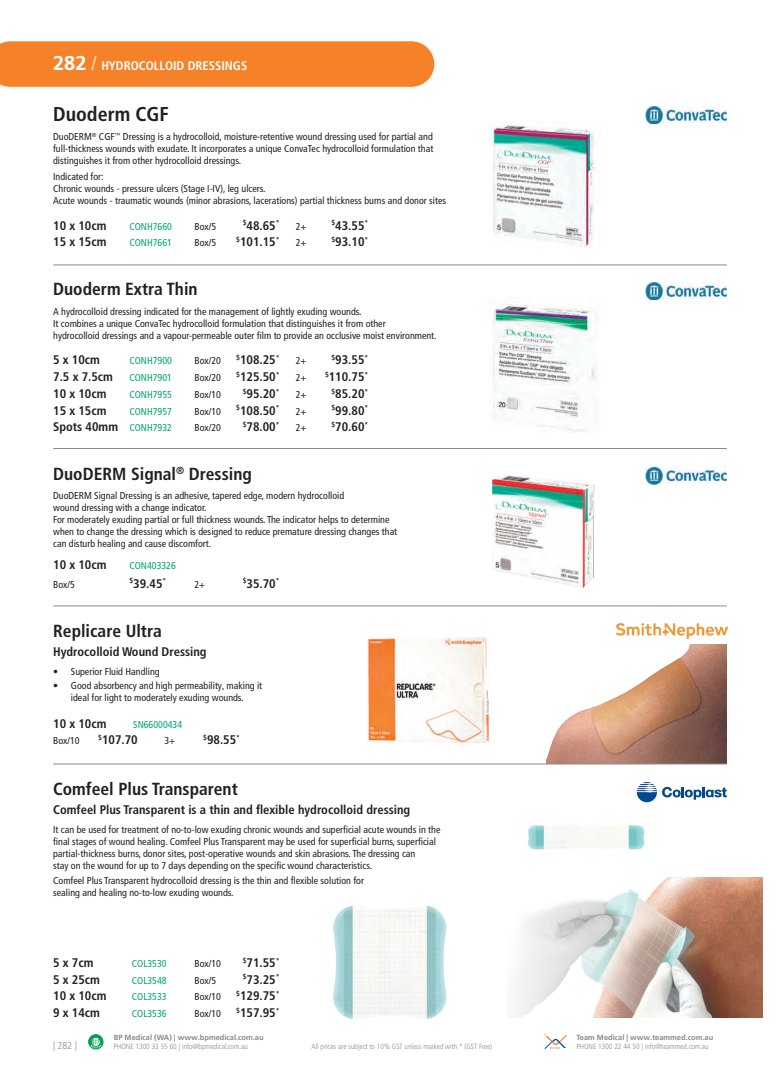
<style>
.page{position:relative;width:780px;height:1088px;background:#fff}
.page>*{position:absolute;margin:0;border:0;box-sizing:border-box;transform-origin:0 0}
.Heading{font:700 condensed 20px "Frutiger LT Pro";color:#231f20}
.Heading-2{font:700 condensed 17.5px "Frutiger LT Pro";color:#231f20}
.duoderm_tabs{font:700 condensed 12.5px "Frutiger LT Pro";color:#231f20}
.t1{font:700 condensed 12.5px "Frutiger LT Pro";color:#fff}
.duoderm_tabs-2{font:condensed 10px/12px "Frutiger LT Pro";color:#231f20}
.duoderm_tabs-3{font:condensed 10px "Frutiger LT Pro";color:#00a66e}
.t2{font:300 condensed 10px "Frutiger LT Pro";color:#87898c}
.t3{font:300 condensed 7.5px "Frutiger LT Pro";color:#87898c}
.t4{font:700 7.5px "Frutiger LT Pro";color:#87898c}
.s1{font-stretch:normal;font-size:20px}
.s2{font-weight:300;font-size:20px}
.s3{font-weight:400;font-size:10px;color:#00a66e}
</style>
<div class="page">
<svg style="left:89px;top:1034px;width:14px;height:15px"></svg>
<svg style="left:544px;top:1035px;width:23px;height:14px"></svg>
<div style="left:0;top:41px;width:434px;height:46px;background:#f58229"></div>
<img style="left:645px;top:106px;width:81px;height:18px">
<hr style="left:53px;top:606px;width:673px;height:1px;background:#87898c">
<hr style="left:53px;top:265px;width:673px;height:1px;background:#87898c">
<hr style="left:53px;top:448px;width:673px;height:1px;background:#87898c">
<img style="left:546px;top:644px;width:180px;height:120px">
<img style="left:367px;top:637px;width:112px;height:105px">
<img style="left:489px;top:123px;width:107px;height:125px">
<img style="left:492px;top:304px;width:105px;height:128px">
<img style="left:492px;top:475px;width:103px;height:113px">
<img style="left:616px;top:624px;width:111px;height:15px">
<svg style="left:636px;top:782px;width:90px;height:20px"></svg>
<img style="left:527px;top:825px;width:118px;height:25px">
<img style="left:515px;top:877px;width:247px;height:140px">
<img style="left:333px;top:905px;width:114px;height:114px">
<img style="left:645px;top:282px;width:81px;height:18px">
<img style="left:645px;top:467px;width:81px;height:17px">
<hr style="left:53px;top:764px;width:673px;height:1px;background:#87898c">
<p class="t1" style="left:53px;top:58px;width:196px"><span class="s1">282</span> <span class="s2">/</span> HYDROCOLLOID DRESSINGS</p>
<p class="Heading" style="left:53px;top:102px;width:117px">Duoderm CGF</p>
<p class="duoderm_tabs-2" style="left:53px;top:131px;width:381px;text-align:justify">DuoDERM<sup>®</sup> CGF<sup>™</sup> Dressing is a hydrocolloid, moisture-retentive wound dressing used for partial and full-thickness wounds with exudate. It incorporates a unique ConvaTec hydrocolloid formulation that distinguishes it from other hydrocolloid dressings.</p>
<p class="duoderm_tabs-2" style="left:53px;top:171px;width:214px">Indicated for:<br>Chronic wounds - pressure ulcers (Stage I-IV), leg ulcers.</p>
<p class="duoderm_tabs-2" style="left:53px;top:195px;width:394px">Acute wounds - traumatic wounds (minor abrasions, lacerations) partial thickness burns and donor sites</p>
<p class="duoderm_tabs" style="left:53px;top:218px;width:55px">10 x 10cm</p>
<p class="duoderm_tabs-3" style="left:129px;top:220px;width:44px">CONH7660</p>
<p class="duoderm_tabs-2" style="left:194px;top:220px;width:23px">Box/5</p>
<p class="duoderm_tabs" style="left:243px;top:218px;width:38px"><sup>$</sup>48.65<sup>*</sup></p>
<p class="duoderm_tabs-2" style="left:296px;top:220px;width:12px">2+</p>
<p class="duoderm_tabs" style="left:331px;top:218px;width:38px"><sup>$</sup>43.55<sup>*</sup></p>
<p class="duoderm_tabs" style="left:53px;top:235px;width:55px">15 x 15cm</p>
<p class="duoderm_tabs-3" style="left:129px;top:237px;width:44px">CONH7661</p>
<p class="duoderm_tabs-2" style="left:194px;top:237px;width:23px">Box/5</p>
<p class="duoderm_tabs" style="left:236px;top:235px;width:45px"><sup>$</sup>101.15<sup>*</sup></p>
<p class="duoderm_tabs-2" style="left:296px;top:237px;width:12px">2+</p>
<p class="duoderm_tabs" style="left:331px;top:235px;width:38px"><sup>$</sup>93.10<sup>*</sup></p>
<p class="Heading-2" style="left:53px;top:279px;width:146px">Duoderm Extra Thin</p>
<p class="duoderm_tabs-2" style="left:53px;top:305px;width:385px">A hydrocolloid dressing indicated for the management of lightly exuding wounds.<br>It combines a unique ConvaTec hydrocolloid formulation that distinguishes it from other<br>hydrocolloid dressings and a vapour-permeable outer film to provide an occlusive moist environment.</p>
<p class="duoderm_tabs" style="left:53px;top:352px;width:48px">5 x 10cm</p>
<p class="duoderm_tabs-3" style="left:129px;top:355px;width:44px">CONH7900</p>
<p class="duoderm_tabs-2" style="left:194px;top:355px;width:28px">Box/20</p>
<p class="duoderm_tabs" style="left:236px;top:352px;width:45px"><sup>$</sup>108.25<sup>*</sup></p>
<p class="duoderm_tabs-2" style="left:296px;top:355px;width:12px">2+</p>
<p class="duoderm_tabs" style="left:331px;top:352px;width:38px"><sup>$</sup>93.55<sup>*</sup></p>
<p class="duoderm_tabs" style="left:53px;top:369px;width:61px">7.5 x 7.5cm</p>
<p class="duoderm_tabs-3" style="left:129px;top:372px;width:44px">CONH7901</p>
<p class="duoderm_tabs-2" style="left:194px;top:372px;width:28px">Box/20</p>
<p class="duoderm_tabs" style="left:236px;top:369px;width:45px"><sup>$</sup>125.50<sup>*</sup></p>
<p class="duoderm_tabs-2" style="left:296px;top:372px;width:12px">2+</p>
<p class="duoderm_tabs" style="left:325px;top:369px;width:45px"><sup>$</sup>110.75<sup>*</sup></p>
<p class="duoderm_tabs" style="left:53px;top:386px;width:55px">10 x 10cm</p>
<p class="duoderm_tabs-3" style="left:129px;top:388px;width:44px">CONH7955</p>
<p class="duoderm_tabs-2" style="left:194px;top:388px;width:28px">Box/10</p>
<p class="duoderm_tabs" style="left:243px;top:386px;width:38px"><sup>$</sup>95.20<sup>*</sup></p>
<p class="duoderm_tabs-2" style="left:296px;top:388px;width:12px">2+</p>
<p class="duoderm_tabs" style="left:331px;top:386px;width:38px"><sup>$</sup>85.20<sup>*</sup></p>
<p class="duoderm_tabs" style="left:53px;top:403px;width:55px">15 x 15cm</p>
<p class="duoderm_tabs-3" style="left:129px;top:405px;width:44px">CONH7957</p>
<p class="duoderm_tabs-2" style="left:194px;top:405px;width:28px">Box/10</p>
<p class="duoderm_tabs" style="left:236px;top:403px;width:45px"><sup>$</sup>108.50<sup>*</sup></p>
<p class="duoderm_tabs-2" style="left:296px;top:405px;width:12px">2+</p>
<p class="duoderm_tabs" style="left:331px;top:403px;width:38px"><sup>$</sup>99.80<sup>*</sup></p>
<p class="duoderm_tabs" style="left:53px;top:419px;width:120px">Spots 40mm <span class="s3">CONH7932</span></p>
<p class="duoderm_tabs-2" style="left:194px;top:422px;width:28px">Box/20</p>
<p class="duoderm_tabs" style="left:243px;top:419px;width:38px"><sup>$</sup>78.00<sup>*</sup></p>
<p class="duoderm_tabs-2" style="left:296px;top:422px;width:12px">2+</p>
<p class="duoderm_tabs" style="left:331px;top:419px;width:38px"><sup>$</sup>70.60<sup>*</sup></p>
<p class="Heading-2" style="left:53px;top:463px;width:200px">DuoDERM Signal<sup>®</sup> Dressing</p>
<p class="duoderm_tabs-2" style="left:53px;top:490px;width:292px">DuoDERM Signal Dressing is an adhesive, tapered edge, modern hydrocolloid wound dressing with a change indicator.</p>
<p class="duoderm_tabs-2" style="left:53px;top:514px;width:345px">For moderately exuding partial or full thickness wounds. The indicator helps to determine when to change the dressing which is designed to reduce premature dressing changes that can disturb healing and cause discomfort.</p>
<p class="duoderm_tabs" style="left:53px;top:557px;width:55px">10 x 10cm</p>
<p class="duoderm_tabs-3" style="left:129px;top:560px;width:48px">CON403326</p>
<p class="duoderm_tabs-2" style="left:53px;top:578px;width:23px">Box/5</p>
<p class="duoderm_tabs" style="left:129px;top:576px;width:38px"><sup>$</sup>39.45<sup>*</sup></p>
<p class="duoderm_tabs-2" style="left:194px;top:578px;width:12px">2+</p>
<p class="duoderm_tabs" style="left:243px;top:576px;width:38px"><sup>$</sup>35.70<sup>*</sup></p>
<p class="Heading-2" style="left:53px;top:621px;width:110px">Replicare Ultra</p>
<p class="duoderm_tabs" style="left:53px;top:644px;width:155px">Hydrocolloid Wound Dressing</p>
<p class="duoderm_tabs-2" style="left:53px;top:665px;width:108px">• Superior Fluid Handling</p>
<p class="duoderm_tabs-2" style="left:53px;top:679px;width:210px;text-align:center">• Good absorbency and high permeability, making it ideal for light to moderately exuding wounds.</p>
<p class="duoderm_tabs" style="left:53px;top:716px;width:55px">10 x 10cm</p>
<p class="duoderm_tabs-3" style="left:133px;top:718px;width:50px">SN66000434</p>
<p class="duoderm_tabs-2" style="left:53px;top:735px;width:28px">Box/10</p>
<p class="duoderm_tabs" style="left:98px;top:733px;width:41px"><sup>$</sup>107.70</p>
<p class="duoderm_tabs-2" style="left:164px;top:735px;width:12px">3+</p>
<p class="duoderm_tabs" style="left:203px;top:733px;width:38px"><sup>$</sup>98.55<sup>*</sup></p>
<p class="Heading-2" style="left:53px;top:779px;width:186px">Comfeel Plus Transparent</p>
<p class="duoderm_tabs" style="left:53px;top:802px;width:358px">Comfeel Plus Transparent is a thin and flexible hydrocolloid dressing</p>
<p class="duoderm_tabs-2" style="left:53px;top:823px;width:389px">It can be used for treatment of no-to-low exuding chronic wounds and superficial acute wounds in the final stages of wound healing. Comfeel Plus Transparent may be used for superficial burns, superficial partial-thickness burns, donor sites, post-operative wounds and skin abrasions. The dressing can<br>stay on the wound for up to 7 days depending on the specific wound characteristics.</p>
<p class="duoderm_tabs-2" style="left:53px;top:875px;width:312px">Comfeel Plus Transparent hydrocolloid dressing is the thin and flexible solution for sealing and healing no-to-low exuding wounds.</p>
<p class="duoderm_tabs" style="left:53px;top:955px;width:42px">5 x 7cm</p>
<p class="duoderm_tabs-3" style="left:132px;top:957px;width:36px">COL3530</p>
<p class="duoderm_tabs-2" style="left:194px;top:957px;width:28px">Box/10</p>
<p class="duoderm_tabs" style="left:243px;top:955px;width:38px"><sup>$</sup>71.55<sup>*</sup></p>
<p class="duoderm_tabs" style="left:53px;top:972px;width:48px">5 x 25cm</p>
<p class="duoderm_tabs-3" style="left:132px;top:974px;width:36px">COL3548</p>
<p class="duoderm_tabs-2" style="left:194px;top:974px;width:23px">Box/5</p>
<p class="duoderm_tabs" style="left:243px;top:972px;width:38px"><sup>$</sup>73.25<sup>*</sup></p>
<p class="duoderm_tabs" style="left:53px;top:988px;width:55px">10 x 10cm</p>
<p class="duoderm_tabs-3" style="left:132px;top:991px;width:36px">COL3533</p>
<p class="duoderm_tabs-2" style="left:194px;top:991px;width:28px">Box/10</p>
<p class="duoderm_tabs" style="left:236px;top:988px;width:45px"><sup>$</sup>129.75<sup>*</sup></p>
<p class="duoderm_tabs" style="left:53px;top:1005px;width:48px">9 x 14cm</p>
<p class="duoderm_tabs-3" style="left:132px;top:1008px;width:36px">COL3536</p>
<p class="duoderm_tabs-2" style="left:194px;top:1008px;width:28px">Box/10</p>
<p class="duoderm_tabs" style="left:236px;top:1005px;width:45px"><sup>$</sup>157.95<sup>*</sup></p>
<p class="t4" style="left:114px;top:1033px;width:151px">BP Medical (WA) | www.bpmedical.com.au</p>
<p class="t2" style="left:53px;top:1040px;width:25px">[ 282 ]</p>
<p class="t3" style="left:114px;top:1042px;width:135px">PHONE 1300 33 55 60 | info@bpmedical.com.au</p>
<p class="t3" style="left:311px;top:1042px;width:182px">All prices are subject to 10% GST unless marked with * (GST Free)</p>
<p class="t4" style="left:576px;top:1033px;width:138px">Team Medical | www.teammed.com.au</p>
<p class="t3" style="left:576px;top:1042px;width:134px">PHONE 1300 22 44 50 | info@teammed.com.au</p>
</div>
